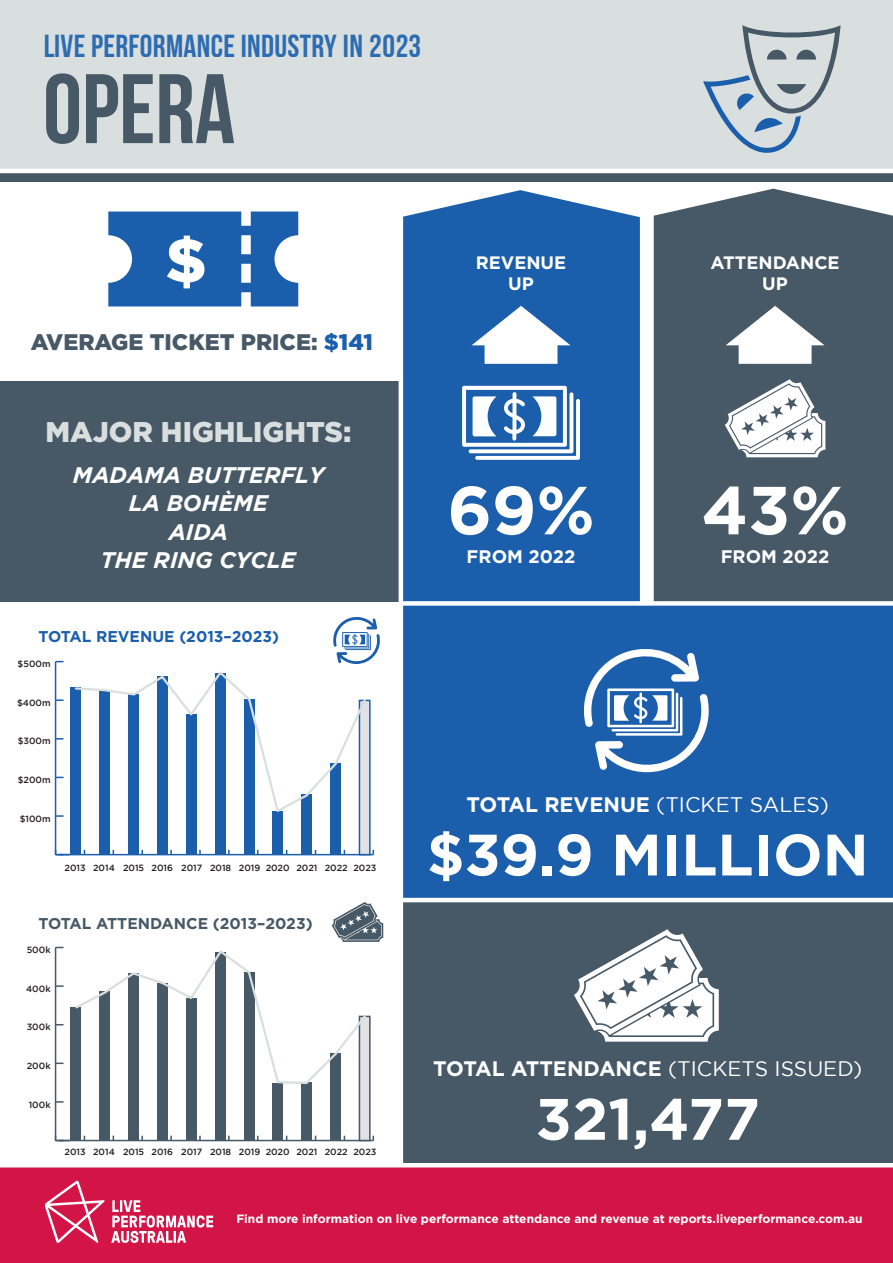
<style>
.page{position:relative;width:893px;height:1263px;background:#fff}
.page>*{position:absolute;margin:0;border:0;box-sizing:border-box;transform-origin:0 0}
.t1{font:98.4px "Bebas Neue";color:#475866}
.t2{font:700 67.8px "Gotham";color:#fff}
.t3{font:900 61.65px "Gotham";color:#fff}
.t4{font:700 58.35px "Gotham";color:#fff}
.t5{font:31.95px "Bebas Neue";letter-spacing:.01em;color:#1b5fac}
.t6{font:900 28.5px "Gotham";color:#d9dfdf}
.t7{font:italic 700 22.5px/28.5px "Gotham";color:#fff;text-align:center}
.t8{font:900 22.5px "Gotham";color:#475866}
.t9{font:700 21px "Gotham";color:#fff}
.t10{font:21px "Gotham";color:#fff}
.t11{font:700 18.15px "Gotham";color:#fff}
.t12{font:700 18px/21.6px "Gotham";color:#fff;text-align:center}
.t13{font:700 15.6px "Gotham";color:#475866}
.t14{font:700 15.6px "Gotham";color:#1b5fac}
.t15{font:700 13.5px "Gotham";color:#fff}
.t16{font:700 12px "Gotham";color:#fff}
.t17{font:500 9px "Gotham";color:#231f20}
.s1{color:#1b5fac}
.s2{font-weight:700}
.s3{font-weight:400}
.s4{font-style:italic}
</style>
<div class="page">
<div style="left:0;top:1165px;width:893px;height:98px;background:#d21446"></div>
<svg style="left:45px;top:1181px;width:168px;height:62px"></svg>
<div style="left:0;top:382px;width:401px;height:220px;background:#475866"></div>
<div style="left:0;top:0;width:893px;height:172px;background:#d9dfdf"></div>
<div style="left:654px;top:189px;width:239px;height:412px;background:#475866"></div>
<div style="left:403px;top:190px;width:237px;height:411px;background:#1b5fac"></div>
<div style="left:401px;top:603px;width:492px;height:297px;background:#1b5fac"></div>
<div style="left:401px;top:900px;width:492px;height:265px;background:#475866"></div>
<div style="left:0;top:171px;width:893px;height:10px;background:#475866"></div>
<svg style="left:583px;top:649px;width:126px;height:123px"></svg>
<hr style="left:0;top:1163px;width:893px;height:4px;background:#fff">
<hr style="left:401px;top:898px;width:492px;height:4px;background:#fff">
<div style="left:401px;top:601px;width:492px;height:5px;background:#fff"></div>
<hr style="left:0;top:169px;width:893px;height:4px;background:#fff">
<hr style="left:399px;top:189px;width:4px;height:976px;background:#fff">
<svg style="left:574px;top:929px;width:145px;height:113px"></svg>
<svg style="left:108px;top:212px;width:190px;height:94px;background:#3974b7"></svg>
<svg style="left:703px;top:25px;width:138px;height:128px"></svg>
<svg style="left:332px;top:902px;width:51px;height:40px"></svg>
<hr style="left:56px;top:854px;width:317px;height:1px;background:#1b5fac">
<hr style="left:55px;top:662px;width:1px;height:193px;background:#1b5fac">
<svg style="left:56px;top:815px;width:8px;height:2px"></svg>
<svg style="left:56px;top:699px;width:8px;height:2px"></svg>
<div style="left:71px;top:687px;width:10px;height:168px;background:#1b5fac"></div>
<div style="left:99px;top:690px;width:11px;height:165px;background:#1b5fac"></div>
<div style="left:128px;top:694px;width:11px;height:161px;background:#1b5fac"></div>
<div style="left:157px;top:676px;width:11px;height:179px;background:#1b5fac"></div>
<div style="left:186px;top:714px;width:11px;height:141px;background:#1b5fac"></div>
<div style="left:215px;top:673px;width:10px;height:182px;background:#1b5fac"></div>
<div style="left:244px;top:699px;width:10px;height:156px;background:#1b5fac"></div>
<div style="left:273px;top:811px;width:10px;height:44px;background:#1b5fac"></div>
<div style="left:302px;top:794px;width:10px;height:61px;background:#1b5fac"></div>
<div style="left:331px;top:763px;width:10px;height:92px;background:#1b5fac"></div>
<div style="left:359px;top:700px;width:12px;height:155px;background:#e1e2e4;border:2px solid #1b5fac"></div>
<svg style="left:56px;top:850px;width:13px;height:4px"></svg>
<hr style="left:56px;top:1140px;width:317px;height:1px;background:#475866">
<hr style="left:55px;top:947px;width:1px;height:193px;background:#475866">
<svg style="left:56px;top:1101px;width:8px;height:2px"></svg>
<svg style="left:56px;top:1062px;width:8px;height:2px"></svg>
<svg style="left:56px;top:985px;width:8px;height:2px"></svg>
<div style="left:71px;top:1007px;width:10px;height:133px;background:#475866"></div>
<div style="left:99px;top:991px;width:11px;height:149px;background:#475866"></div>
<div style="left:128px;top:973px;width:11px;height:167px;background:#475866"></div>
<div style="left:157px;top:983px;width:11px;height:157px;background:#475866"></div>
<div style="left:186px;top:998px;width:11px;height:142px;background:#475866"></div>
<div style="left:215px;top:952px;width:10px;height:188px;background:#475866"></div>
<div style="left:244px;top:972px;width:10px;height:168px;background:#475866"></div>
<div style="left:273px;top:1083px;width:10px;height:57px;background:#475866"></div>
<div style="left:302px;top:1082px;width:10px;height:58px;background:#475866"></div>
<div style="left:331px;top:1053px;width:10px;height:87px;background:#475866"></div>
<div style="left:359px;top:1016px;width:12px;height:125px;background:#e1e2e4;border:2px solid #475866"></div>
<svg style="left:55px;top:1136px;width:14px;height:5px"></svg>
<svg style="left:74px;top:617px;width:306px;height:197px"></svg>
<svg style="left:75px;top:950px;width:293px;height:135px"></svg>
<svg style="left:462px;top:386px;width:118px;height:74px"></svg>
<svg style="left:725px;top:379px;width:100px;height:78px"></svg>
<svg style="left:472px;top:306px;width:98px;height:58px"></svg>
<svg style="left:726px;top:306px;width:99px;height:58px"></svg>
<h3 class="t5" style="left:43px;top:28px;width:379px">LIVE PERFORMANCE INDUSTRY IN 2023</h3>
<h1 class="t1" style="left:43px;top:55px;width:194px">OPERA</h1>
<h3 class="t3" style="left:165px;top:225px;width:43px">$</h3>
<h3 class="t8" style="left:31px;top:329px;width:344px">AVERAGE TICKET PRICE: <span class="s1">$141</span></h3>
<h3 class="t6" style="left:45px;top:415px;width:307px">MAJOR HIGHLIGHTS:</h3>
<h3 class="t7" style="left:73px;top:460px;width:253px">MADAMA BUTTERFLY<br>LA BOHÈME<br>AIDA<br>THE RING CYCLE</h3>
<h3 class="t14" style="left:38px;top:627px;width:242px">TOTAL REVENUE (2013–2023)</h3>
<p class="t17" style="left:18px;top:659px;width:34px">$500m</p>
<p class="t17" style="left:17px;top:697px;width:35px">$400m</p>
<p class="t17" style="left:18px;top:736px;width:34px">$300m</p>
<p class="t17" style="left:18px;top:775px;width:34px">$200m</p>
<p class="t17" style="left:20px;top:813px;width:32px">$100m</p>
<p class="t17" style="left:65px;top:863px;width:313px">2013 2014 2015 2016 2017 2018 2019 2020 2021 2022 2023</p>
<h3 class="t13" style="left:38px;top:915px;width:276px">TOTAL ATTENDANCE (2013–2023)</h3>
<p class="t17" style="left:27px;top:945px;width:25px">500k</p>
<p class="t17" style="left:26px;top:983px;width:26px">400k</p>
<p class="t17" style="left:27px;top:1022px;width:25px">300k</p>
<p class="t17" style="left:27px;top:1060px;width:25px">200k</p>
<p class="t17" style="left:29px;top:1099px;width:23px">100k</p>
<p class="t17" style="left:65px;top:1147px;width:313px">2013 2014 2015 2016 2017 2018 2019 2020 2021 2022 2023</p>
<h3 class="t12" style="left:476px;top:251px;width:92px">REVENUE<br>UP</h3>
<h2 class="t2" style="left:447px;top:471px;width:149px">69%</h2>
<h3 class="t11" style="left:467px;top:546px;width:110px">FROM 2022</h3>
<h3 class="t12" style="left:710px;top:251px;width:131px">ATTENDANCE<br>UP</h3>
<h2 class="t2" style="left:701px;top:471px;width:149px">43%</h2>
<h3 class="t11" style="left:721px;top:546px;width:110px">FROM 2022</h3>
<h3 class="t10" style="left:466px;top:793px;width:364px"><span class="s2">TOTAL REVENUE</span> (TICKET SALES)</h3>
<h3 class="t4" style="left:427px;top:821px;width:443px">$39.9 MILLION</h3>
<h3 class="t9" style="left:433px;top:1056px;width:431px">TOTAL ATTENDANCE <span class="s3">(TICKETS ISSUED)</span></h3>
<h3 class="t4" style="left:536px;top:1085px;width:226px">321,477</h3>
<h3 class="t15" style="left:245px;top:1210px;width:596px">Find more information on Live Performance in 2017 at <span class="s4">reports.liveperformance.com.au</span></h3>
<h3 class="t16" style="left:236px;top:1211px;width:628px">Find more information on live performance attendance and revenue at reports.liveperformance.com.au</h3>
</div>
